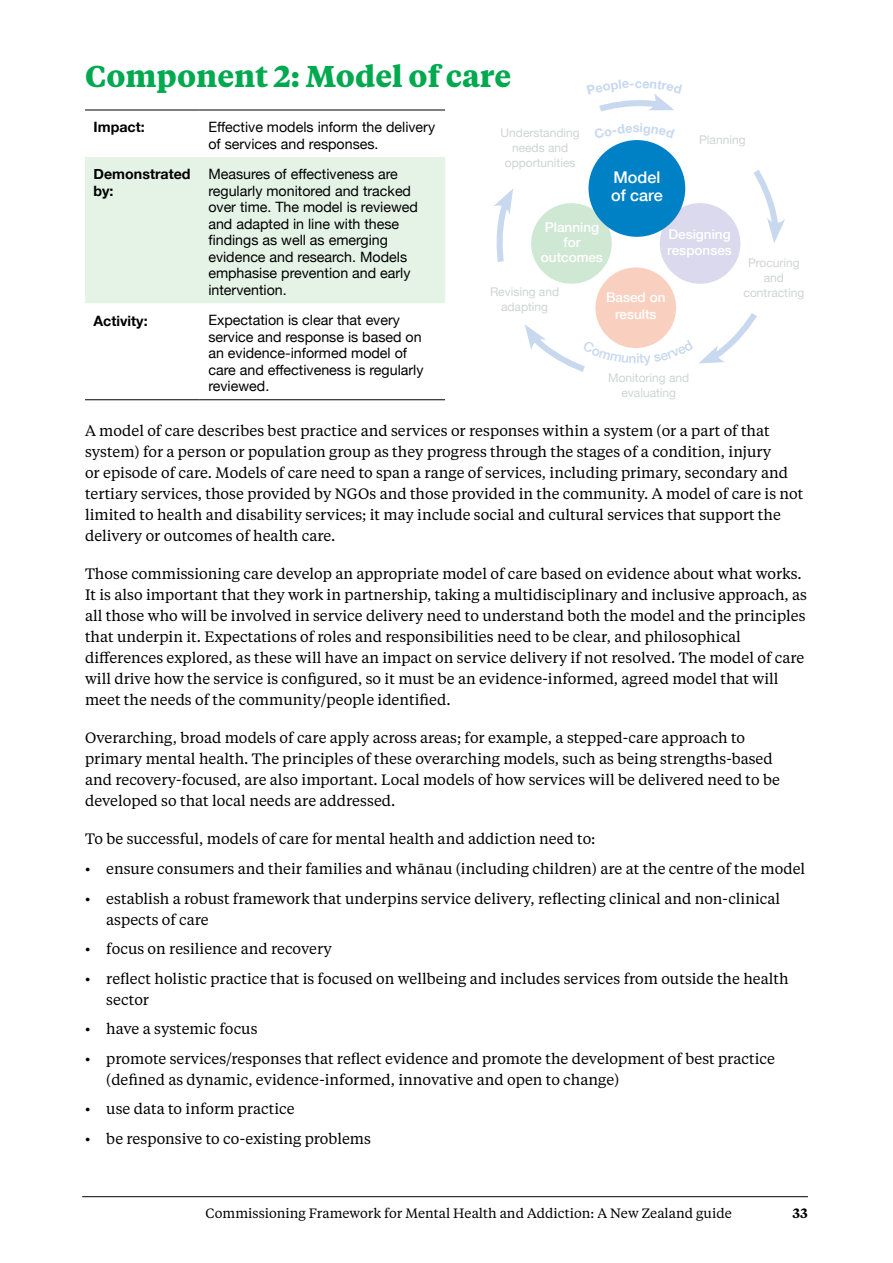
<style>
.page{position:relative;width:893px;height:1263px;background:#fff}
.page>*{position:absolute;margin:0;border:0;box-sizing:border-box;transform-origin:0 0}
.Head_1{font:700 30px "Tiempos Text";color:#00a94f}
.Diagram_Txt{font:500 16.2px/18px "Helvetica Neue";color:#fff}
.Body_text{font:15px/21px "Tiempos Text";color:#000}
.Body_text_b4_bullet{font:15px "Tiempos Text";color:#000}
.Table_text{font:14.25px/16.5px "Helvetica Neue";color:#000}
.Table_text-2{font:700 14.25px/16.5px "Helvetica Neue";color:#000}
.t1{font:13.5px "Tiempos Text";color:#000}
.Diagram_Txt-2{font:500 13.5px/15px "Helvetica Neue";color:#fff;text-align:center}
.t2{font:600 13.5px "Tiempos Text";color:#000}
.Diagram_Txt-3{font:12px/15px "Helvetica Neue";color:#d1d3d4;text-align:center}
</style>
<div class="page">
<hr style="left:82px;top:1196px;width:726px;height:1px;background:#000">
<div style="left:85px;top:157px;width:360px;height:146px;background:#e5f3e7"></div>
<hr style="left:85px;top:110px;width:115px;height:1px;background:#000">
<hr style="left:200px;top:110px;width:245px;height:1px;background:#000">
<hr style="left:85px;top:399px;width:115px;height:1px;background:#000">
<hr style="left:200px;top:399px;width:245px;height:1px;background:#000">
<div style="left:595px;top:267px;width:81px;height:81px;background:#f9d0bf;border-radius:50%"></div>
<div style="left:531px;top:203px;width:81px;height:81px;background:#cfe8d4;border-radius:50%"></div>
<div style="left:660px;top:203px;width:80px;height:81px;background:#dad9ed;border-radius:50%"></div>
<div style="left:588px;top:140px;width:97px;height:97px;background:#0081c6;border-radius:50%"></div>
<svg style="left:494px;top:189px;width:19px;height:73px"></svg>
<svg style="left:754px;top:170px;width:31px;height:73px"></svg>
<svg style="left:525px;top:309px;width:232px;height:63px"></svg>
<svg style="left:599px;top:93px;width:75px;height:19px"></svg>
<p class="Head_1" style="left:85px;top:55px;width:428px">Component 2: Model of care</p>
<p class="Table_text-2" style="left:94px;top:118px;width:53px">Impact:</p>
<p class="Table_text" style="left:208px;top:118px;width:228px">Effective models inform the delivery of services and responses.</p>
<p class="Table_text-2" style="left:94px;top:165px;width:99px">Demonstrated by:</p>
<p class="Table_text" style="left:208px;top:165px;width:211px">Measures of effectiveness are regularly monitored and tracked over time. The model is reviewed and adapted in line with these findings as well as emerging evidence and research. Models emphasise prevention and early intervention.</p>
<p class="Table_text-2" style="left:94px;top:311px;width:56px">Activity:</p>
<p class="Table_text" style="left:208px;top:311px;width:217px">Expectation is clear that every service and response is based on an evidence-informed model of care and effectiveness is regularly reviewed.</p>
<p class="Body_text" style="left:85px;top:420px;width:720px">A model of care describes best practice and services or responses within a system (or a part of that system) for a person or population group as they progress through the stages of a condition, injury<br>or episode of care. Models of care need to span a range of services, including primary, secondary and tertiary services, those provided by NGOs and those provided in the community. A model of care is not limited to health and disability services; it may include social and cultural services that support the delivery or outcomes of health care.</p>
<p class="Body_text" style="left:85px;top:563px;width:723px">Those commissioning care develop an appropriate model of care based on evidence about what works.<br>It is also important that they work in partnership, taking a multidisciplinary and inclusive approach, as all those who will be involved in service delivery need to understand both the model and the principles that underpin it. Expectations of roles and responsibilities need to be clear, and philosophical differences explored, as these will have an impact on service delivery if not resolved. The model of care will drive how the service is configured, so it must be an evidence-informed, agreed model that will meet the needs of the community/people identified.</p>
<p class="Body_text" style="left:85px;top:727px;width:696px">Overarching, broad models of care apply across areas; for example, a stepped-care approach to primary mental health. The principles of these overarching models, such as being strengths-based and recovery-focused, are also important. Local models of how services will be delivered need to be developed so that local needs are addressed.</p>
<p class="Body_text_b4_bullet" style="left:85px;top:829px;width:512px">To be successful, models of care for mental health and addiction need to:</p>
<p class="Body_text" style="left:85px;top:857px;width:722px">• ensure consumers and their families and whānau (including children) are at the centre of the model</p>
<p class="Body_text" style="left:106px;top:887px;width:675px;text-indent:-21px">• establish a robust framework that underpins service delivery, reflecting clinical and non-clinical aspects of care</p>
<p class="Body_text" style="left:85px;top:937px;width:248px">• focus on resilience and recovery</p>
<p class="Body_text" style="left:106px;top:967px;width:684px;text-indent:-21px">• reflect holistic practice that is focused on wellbeing and includes services from outside the health sector</p>
<p class="Body_text" style="left:85px;top:1017px;width:174px">• have a systemic focus</p>
<p class="Body_text" style="left:106px;top:1047px;width:670px;text-indent:-21px">• promote services/responses that reflect evidence and promote the development of best practice (defined as dynamic, evidence-informed, innovative and open to change)</p>
<p class="Body_text" style="left:85px;top:1097px;width:211px">• use data to inform practice</p>
<p class="Body_text" style="left:85px;top:1127px;width:287px">• be responsive to co-existing problems</p>
<p class="Diagram_Txt-3" style="left:501px;top:125px;width:81px">Understanding needs and opportunities</p>
<p class="Diagram_Txt-3" style="left:699px;top:131px;width:48px">Planning</p>
<p class="Diagram_Txt" style="left:611px;top:168px;width:53px">Model of care</p>
<p class="Diagram_Txt-2" style="left:541px;top:219px;width:64px">Planning for outcomes</p>
<p class="Diagram_Txt-2" style="left:667px;top:225px;width:66px;line-height:16.5px;text-align:left">Designing responses</p>
<p class="Diagram_Txt-3" style="left:744px;top:255px;width:62px">Procuring and contracting</p>
<p class="Diagram_Txt-3" style="left:490px;top:283px;width:71px">Revising and adapting</p>
<p class="Diagram_Txt-2" style="left:606px;top:288px;width:61px;line-height:16.5px">Based on results</p>
<p class="Diagram_Txt-3" style="left:608px;top:370px;width:83px">Monitoring and evaluating</p>
<p class="t1" style="left:206px;top:1204px;width:528px">Commissioning Framework for Mental Health and Addiction: A New Zealand guide</p>
<p class="t2" style="left:792px;top:1204px;width:17px">33</p>
</div>
